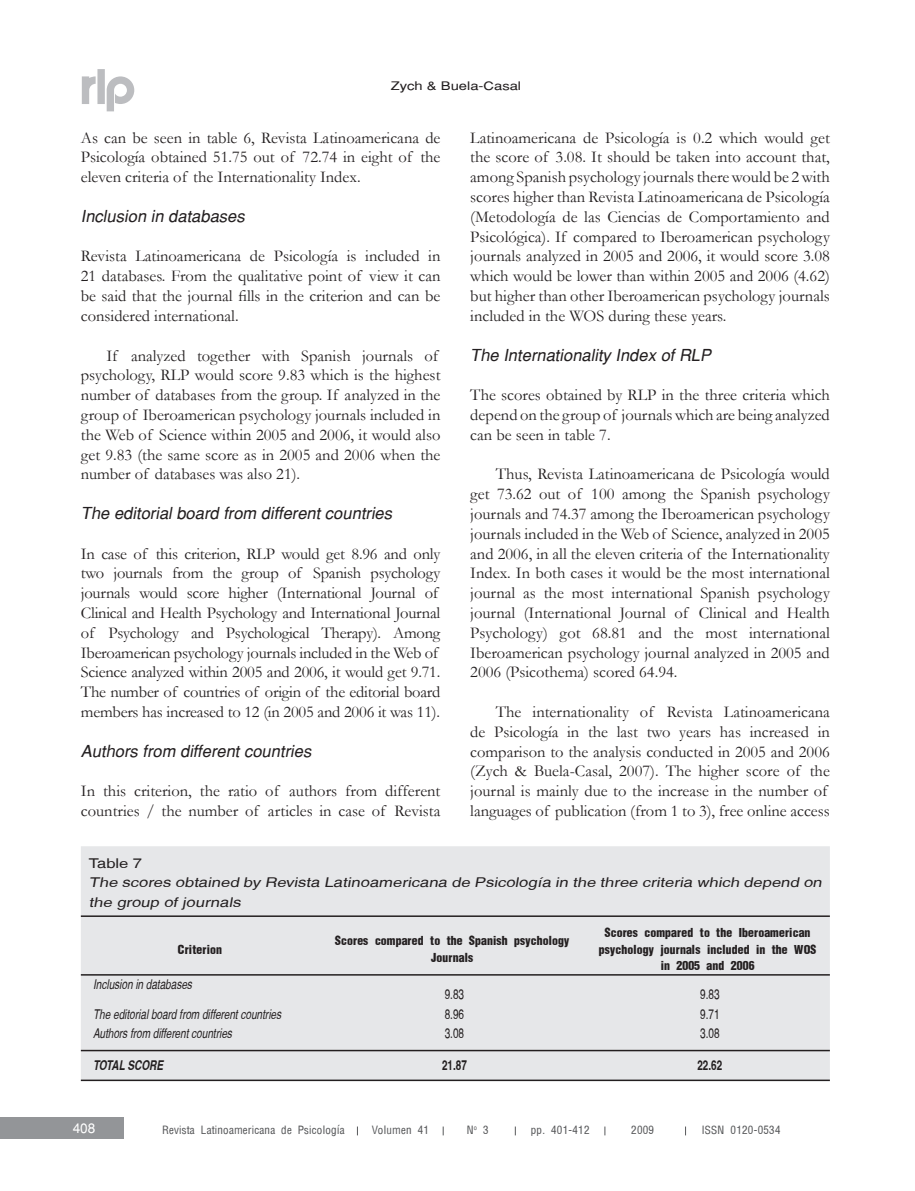
<style>
.page{position:relative;width:915px;height:1191px;background:#fff}
.page>*{position:absolute;margin:0;border:0;box-sizing:border-box;transform-origin:0 0}
.t1{font:16.5px/19.8px "Garamond";color:#231f20;text-align:justify}
.t2{font:italic 16.5px "Helvetica";color:#231f20}
.t3{font:13.5px/16.5px "Helvetica Condensed Black Se";color:#231f20;text-align:center}
.t4{font:italic condensed 13.5px/19.5px "Helvetica";color:#231f20;scale:1.5 1}
.t5{font:italic condensed 13.5px "Helvetica";color:#231f20;scale:.9 1}
.t6{font:condensed 13.5px "Helvetica";color:#231f20;scale:.9 1}
.t7{font:italic 700 condensed 13.5px "Helvetica";color:#231f20;scale:.9 1}
.t8{font:700 condensed 13.5px "Helvetica";color:#231f20;scale:.9 1}
.t9{font:condensed 13.5px "Helvetica";color:#231f20;scale:1.5 1}
.t10{font:13.5px "Helvetica";color:#fff}
.t11{font:100 condensed 12.75px "Helvetica";color:#57585a}
.t12{font:11.7px "Helvetica";color:#231f20;scale:1.25 1}
.s1{font-weight:400}
</style>
<div class="page">
<div style="left:0;top:1117px;width:124px;height:21px;background:#939598"></div>
<svg style="left:82px;top:69px;width:52px;height:42px"></svg>
<div style="left:81px;top:846px;width:748px;height:233px;background:#e6e7e9"></div>
<hr style="left:81px;top:915px;width:748px;height:2px;background:#231f20">
<hr style="left:81px;top:974px;width:748px;height:1px;background:#231f20">
<hr style="left:81px;top:1049px;width:748px;height:2px;background:#231f20">
<hr style="left:81px;top:1079px;width:748px;height:2px;background:#231f20">
<p class="t12" style="left:390px;top:78px;width:106px">Zych &amp; Buela-Casal</p>
<p class="t1" style="left:81px;top:127px;width:361px">As can be seen in table 6, Revista Latinoamericana de Psicología obtained 51.75 out of 72.74 in eight of the eleven criteria of the Internationality Index.</p>
<p class="t2" style="left:81px;top:206px;width:169px">Inclusion in databases</p>
<p class="t1" style="left:81px;top:246px;width:361px">Revista Latinoamericana de Psicología is included in 21 databases. From the qualitative point of view it can be said that the journal fills in the criterion and can be considered international.</p>
<p class="t1" style="left:81px;top:345px;width:361px;text-align:left;text-indent:26px">If analyzed together with Spanish journals of psychology, RLP would score 9.83 which is the highest number of databases from the group. If analyzed in the group of Iberoamerican psychology journals included in the Web of Science within 2005 and 2006, it would also get 9.83 (the same score as in 2005 and 2006 when the number of databases was also 21).</p>
<p class="t2" style="left:81px;top:503px;width:316px">The editorial board from different countries</p>
<p class="t1" style="left:81px;top:543px;width:361px;text-align:left">In case of this criterion, RLP would get 8.96 and only two journals from the group of Spanish psychology journals would score higher (International Journal of Clinical and Health Psychology and International Journal of Psychology and Psychological Therapy). Among Iberoamerican psychology journals included in the Web of Science analyzed within 2005 and 2006, it would get 9.71.<br>The number of countries of origin of the editorial board members has increased to 12 (in 2005 and 2006 it was 11).</p>
<p class="t2" style="left:81px;top:741px;width:235px">Authors from different countries</p>
<p class="t1" style="left:81px;top:780px;width:361px">In this criterion, the ratio of authors from different countries / the number of articles in case of Revista</p>
<p class="t1" style="left:470px;top:127px;width:361px">Latinoamericana de Psicología is 0.2 which would get the score of 3.08. It should be taken into account that, among Spanish psychology journals there would be 2 with scores higher than Revista Latinoamericana de Psicología (Metodología de las Ciencias de Comportamiento and Psicológica). If compared to Iberoamerican psychology journals analyzed in 2005 and 2006, it would score 3.08 which would be lower than within 2005 and 2006 (4.62) but higher than other Iberoamerican psychology journals included in the WOS during these years.</p>
<p class="t2" style="left:470px;top:345px;width:246px">The Internationality Index of RLP</p>
<p class="t1" style="left:470px;top:384px;width:361px">The scores obtained by RLP in the three criteria which depend on the group of journals which are being analyzed can be seen in table 7.</p>
<p class="t1" style="left:470px;top:464px;width:361px;text-indent:26px">Thus, Revista Latinoamericana de Psicología would get 73.62 out of 100 among the Spanish psychology journals and 74.37 among the Iberoamerican psychology journals included in the Web of Science, analyzed in 2005 and 2006, in all the eleven criteria of the Internationality Index. In both cases it would be the most international journal as the most international Spanish psychology journal (International Journal of Clinical and Health Psychology) got 68.81 and the most international Iberoamerican psychology journal analyzed in 2005 and 2006 (Psicothema) scored 64.94.</p>
<p class="t1" style="left:470px;top:701px;width:361px;text-align:left;text-indent:26px">The internationality of Revista Latinoamericana de Psicología in the last two years has increased in comparison to the analysis conducted in 2005 and 2006 (Zych &amp; Buela-Casal, 2007). The higher score of the journal is mainly due to the increase in the number of languages of publication (from 1 to 3), free online access</p>
<p class="t9" style="left:89px;top:855px;width:37px">Table 7</p>
<p class="t4" style="left:89px;top:872px;width:492px">The scores obtained by Revista Latinoamericana de Psicología in the three criteria which depend on the group of journals</p>
<p class="t3" style="left:178px;top:941px;width:46px">Criterion</p>
<p class="t3" style="left:335px;top:933px;width:236px">Scores compared to the Spanish psychology<br>Journals</p>
<p class="t3" style="left:598px;top:925px;width:219px">Scores compared to the Iberoamerican psychology journals included in the WOS in 2005 and 2006</p>
<p class="t5" style="left:93px;top:976px;width:114px">Inclusion in databases</p>
<p class="t6" style="left:444px;top:986px;width:23px">9.83</p>
<p class="t6" style="left:700px;top:986px;width:23px">9.83</p>
<p class="t5" style="left:93px;top:1006px;width:213px">The editorialboard from differentcountries</p>
<p class="t6" style="left:444px;top:1006px;width:23px">8.96</p>
<p class="t6" style="left:700px;top:1006px;width:23px">9.71</p>
<p class="t5" style="left:93px;top:1025px;width:159px">Authorsfrom differentcountries</p>
<p class="t6" style="left:444px;top:1025px;width:23px">3.08</p>
<p class="t6" style="left:700px;top:1025px;width:23px">3.08</p>
<p class="t7" style="left:93px;top:1056px;width:82px">TOTAL SCORE</p>
<p class="t8" style="left:442px;top:1056px;width:29px">21.87</p>
<p class="t8" style="left:697px;top:1056px;width:29px">22.62</p>
<p class="t10" style="left:73px;top:1120px;width:24px">408</p>
<p class="t11" style="left:162px;top:1125px;width:184px">Revista Latinoamericana de Psicolog<span class="s1">í</span>a</p>
<p class="t11" style="left:371px;top:1124px;width:59px">Volumen 41</p>
<p class="t11" style="left:466px;top:1124px;width:24px">N<sup>o</sup> 3</p>
<p class="t11" style="left:530px;top:1124px;width:61px">pp. 401-412</p>
<p class="t11" style="left:631px;top:1124px;width:25px">2009</p>
<p class="t11" style="left:701px;top:1124px;width:81px">ISSN 0120-0534</p>
</div>
